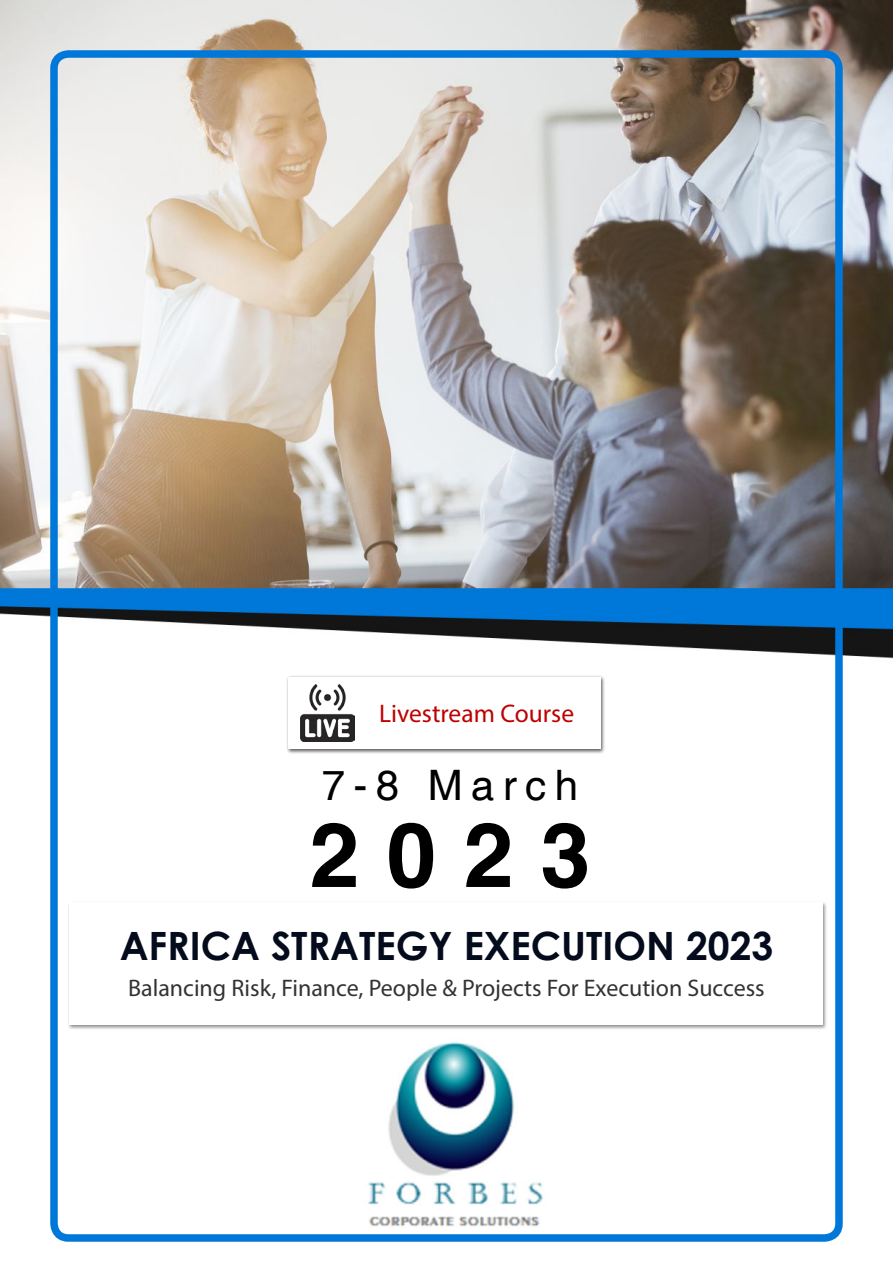
<style>
.page{position:relative;width:893px;height:1263px;background:#fff}
.page>*{position:absolute;margin:0;border:0;box-sizing:border-box;transform-origin:0 0}
.t1{font:700 90px "Helvetica";color:#000}
.t2{font:42px "Helvetica";letter-spacing:.2em;color:#000}
.t3{font:700 39px "Century Gothic";color:#040b1c}
.t4{font:25.5px "Myriad Pro";color:#be0000}
.t5{font:24px "Myriad Pro";color:#333}
</style>
<div class="page">
<img style="left:0;top:0;width:893px;height:1233px">
<div style="left:286px;top:675px;width:319px;height:79px;background:#231f20;opacity:.75"></div>
<div style="left:288px;top:676px;width:313px;height:72px;background:#fff"></div>
<div style="left:68px;top:901px;width:759px;height:129px;background:#231f20;opacity:.75"></div>
<div style="left:70px;top:902px;width:753px;height:122px;background:#fff"></div>
<img style="left:301px;top:684px;width:53px;height:58px">
<div style="left:50px;top:50px;width:793px;height:1192px;border:8px solid #0078d9;border-radius:14px"></div>
<p class="t4" style="left:379px;top:698px;width:196px">Livestream Course</p>
<p class="t2" style="left:322px;top:760px;width:258px">7-8 March</p>
<p class="t1" style="left:309px;top:774px;width:283px">2023</p>
<p class="t3" style="left:120px;top:916px;width:655px">AFRICA STRATEGY EXECUTION 2023</p>
<p class="t5" style="left:128px;top:973px;width:638px">Balancing Risk, Finance, People &amp; Projects For Execution Success</p>
</div>
